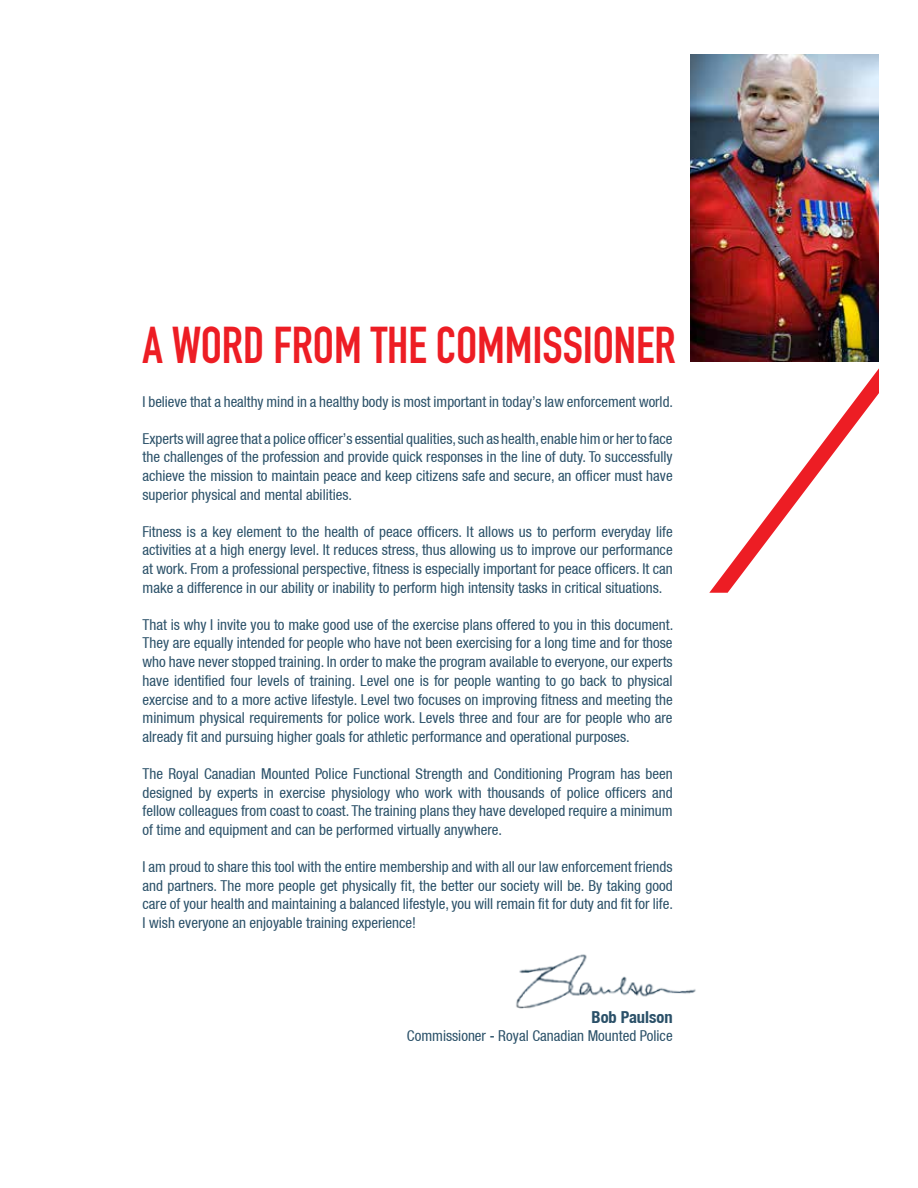
<style>
.page{position:relative;width:918px;height:1188px;background:#fff}
.page>*{position:absolute;margin:0;border:0;box-sizing:border-box;transform-origin:0 0}
.t1{font:51px "DIN Engschrift Std";letter-spacing:-.005em;color:#ed1d24}
.t2{font:700 condensed 16.5px "Helvetica Neue LT";color:#2a5068}
.t3{font:condensed 15px/18.8px "Helvetica Neue LT";color:#2a5068;text-align:justify}
.s1{font-family:"Helvetica";font-stretch:normal}
</style>
<div class="page">
<svg style="left:709px;top:368px;width:170px;height:225px"></svg>
<img style="left:690px;top:54px;width:189px;height:308px">
<img style="left:516px;top:954px;width:180px;height:55px">
<h1 class="t1" style="left:143px;top:315px;width:535px">A WORD FROM THE COMMISSIONER</h1>
<p class="t3" style="left:143px;top:392px;width:532px">I believe that a healthy mind in a healthy body is most important in today’s law enforcement world.</p>
<p class="t3" style="left:143px;top:429px;width:532px">Experts will agree that a police officer’s essential qualities, such as health, enable him or her to face the challenges of the profession and provide quick responses in the line of duty. To successfully achieve the mission to maintain peace and keep citizens safe and secure, an officer must have superior physical and mental abilities.</p>
<p class="t3" style="left:143px;top:522px;width:532px">Fitness is a key element to the health of peace officers. It allows us to perform everyday life activities at a high energy level. It reduces stress, thus allowing us to improve our performance at work. From a professional perspective, fitness is especially important for peace officers. It can make a difference in our ability or inability to perform high intensity tasks in critical situations.</p>
<p class="t3" style="left:143px;top:615px;width:532px">That is why I invite you to make good use of the exercise plans offered to you in this document.<br>They are equally intended for people who have not been exercising for a long time and for those who have never stopped training. In order to make the program available to everyone, our experts have identified four levels of training. Level one is for people wanting to go back to physical exercise and to a more active lifestyle. Level two focuses on improving fitness and meeting the minimum physical requirements for police work. Levels three and four are for people who are already fit and pursuing higher goals for athletic performance and operational purposes.</p>
<p class="t3" style="left:143px;top:764px;width:532px">The Royal Canadian Mounted Police Functional Strength and Conditioning Program has been designed by experts in exercise physiology who work with thousands of police officers and fellow colleagues from coast to coast. The training plans they have developed require a minimum of time and equipment and can be performed virtually anywhere.</p>
<p class="t3" style="left:143px;top:857px;width:532px">I am proud to share this tool with the entire membership and with all our law enforcement friends and partners. The more people get physically fit, the better our society will be. By taking good care of your health and maintaining a balanced lifestyle, you will remain fit for duty and fit for life.<br>I wish everyone an enjoyable training experience!</p>
<p class="t2" style="left:592px;top:1007px;width:83px">Bob Paulson</p>
<p class="t3" style="left:407px;top:1026px;width:267px">Commissioner <span class="s1">-</span> Royal Canadian Mounted Police</p>
</div>
